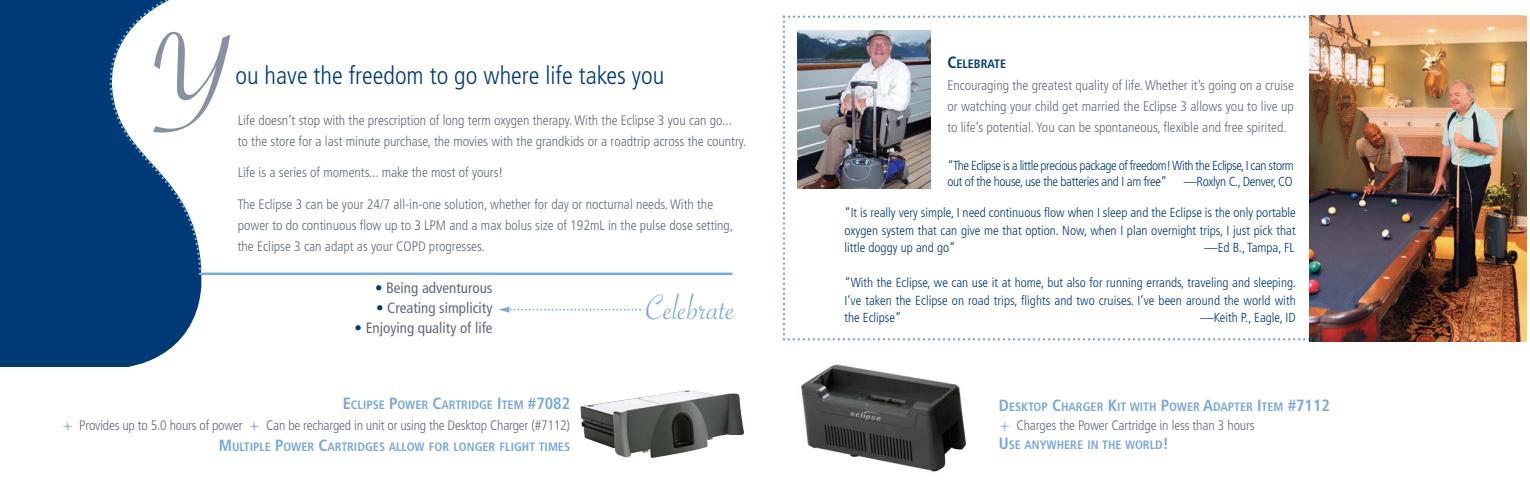
<style>
.page{position:relative;width:1530px;height:496px;background:#fff}
.page>*{position:absolute;margin:0;border:0;box-sizing:border-box;transform-origin:0 0}
.t1{font:150px "Savoye Let Plain";color:#88919f}
.t2{font:37.5px "Savoye Let Plain";color:#7aa8d9}
.t3{font:300 condensed 25px "Frutiger";color:#003a77}
.t4{font:condensed 15px "Frutiger";color:#626b7b}
.t5{font:300 condensed 13.75px/21.2px "Frutiger";color:#626b7b}
.t6{font:300 condensed 13.12px/17.5px "Frutiger";color:#003a77;text-align:justify}
.t7{font:300 condensed 13.12px/16.2px "Frutiger";letter-spacing:-.03em;color:#003a77}
.t8{font:300 condensed 13.12px "Frutiger";letter-spacing:-.025em;color:#003a77}
.t9{font:700 condensed 12.25px "Frutiger";color:#7aa8d9}
.t10{font:700 condensed 12.25px "Frutiger";color:#003a77}
.s1{color:#003a77}
.s2{font-size:16.25px}
</style>
<div class="page">
<svg style="left:782px;top:15px;width:527px;height:326px"></svg>
<div style="left:0;top:0;width:213px;height:367px;background:#003a77"></div>
<svg style="left:109px;top:0;width:155px;height:367px"></svg>
<svg style="left:499px;top:306px;width:142px;height:7px"></svg>
<img style="left:1309px;top:15px;width:217px;height:326px">
<hr style="left:200px;top:273px;width:532px;height:2px;background:#7aa8d9">
<img style="left:797px;top:31px;width:133px;height:157px">
<img style="left:580px;top:390px;width:164px;height:68px">
<img style="left:801px;top:364px;width:166px;height:108px">
<p class="t1" style="left:150px;top:-9px;width:78px">Y</p>
<p class="t3" style="left:235px;top:65px;width:430px">ou have the freedom to go where life takes you</p>
<p class="t5" style="left:238px;top:111px;width:510px">Life doesn’t stop with the prescription of long term oxygen therapy. With the Eclipse 3 you can go...<br>to the store for a last minute purchase, the movies with the grandkids or a roadtrip across the country.</p>
<p class="t5" style="left:238px;top:163px;width:267px">Life is a series of moments... make the most of yours!</p>
<p class="t5" style="left:238px;top:194px;width:497px">The Eclipse 3 can be your 24/7 all-in-one solution, whether for day or nocturnal needs. With the power to do continuous flow up to 3 LPM and a max bolus size of 192mL in the pulse dose setting, the Eclipse 3 can adapt as your COPD progresses.</p>
<p class="t4" style="left:375px;top:282px;width:119px"><span class="s1">•</span> Being adventurous</p>
<p class="t4" style="left:376px;top:302px;width:118px"><span class="s1">•</span> Creating simplicity</p>
<p class="t4" style="left:354px;top:322px;width:139px"><span class="s1">•</span> Enjoying quality of life</p>
<p class="t9" style="left:343px;top:400px;width:229px"><span class="s2">E</span>CLIPSE <span class="s2">P</span>OWER <span class="s2">C</span>ARTRIDGE <span class="s2">I</span>TEM <span class="s2">#7082</span></p>
<p class="t5" style="left:79px;top:416px;width:165px">Provides up to 5.0 hours of power</p>
<p class="t5" style="left:266px;top:416px;width:305px">Can be recharged in unit or using the Desktop Charger (#7112)</p>
<p class="t9" style="left:219px;top:442px;width:353px"><span class="s2">M</span>ULTIPLE <span class="s2">P</span>OWER <span class="s2">C</span>ARTRIDGES ALLOW FOR LONGER FLIGHT TIMES</p>
<p class="t2" style="left:645px;top:284px;width:91px">Celebrate</p>
<p class="t10" style="left:947px;top:59px;width:60px"><span class="s2">C</span>ELEBRATE</p>
<p class="t5" style="left:947px;top:75px;width:348px;text-align:justify">Encouraging the greatest quality of life. Whether it’s going on a cruise or watching your child get married the Eclipse 3 allows you to live up to life’s potential. You can be spontaneous, flexible and free spirited.</p>
<p class="t7" style="left:947px;top:158px;width:348px">“The Eclipse is a little precious package of freedom! With the Eclipse, I can storm out of the house, use the batteries and I am free”</p>
<p class="t8" style="left:1183px;top:176px;width:110px">—Roxlyn C., Denver, CO</p>
<p class="t6" style="left:844px;top:205px;width:453px">“It is really very simple, I need continuous flow when I sleep and the Eclipse is the only portable oxygen system that can give me that option. Now, when I plan overnight trips, I just pick that little doggy up and go”</p>
<p class="t6" style="left:1204px;top:240px;width:92px">—Ed B., Tampa, FL</p>
<p class="t6" style="left:844px;top:275px;width:453px">“With the Eclipse, we can use it at home, but also for running errands, traveling and sleeping.<br>I’ve taken the Eclipse on road trips, flights and two cruises. I’ve been around the world with the Eclipse”</p>
<p class="t6" style="left:1200px;top:310px;width:97px">—Keith P., Eagle, ID</p>
<p class="t9" style="left:998px;top:402px;width:332px"><span class="s2">D</span>ESKTOP <span class="s2">C</span>HARGER <span class="s2">K</span>IT WITH <span class="s2">P</span>OWER <span class="s2">A</span>DAPTER <span class="s2">I</span>TEM <span class="s2">#7112</span></p>
<p class="t5" style="left:1016px;top:416px;width:240px">Charges the Power Cartridge in less than 3 hours</p>
<p class="t9" style="left:998px;top:439px;width:171px"><span class="s2">U</span>SE ANYWHERE IN THE WORLD<span class="s2">!</span></p>
</div>
